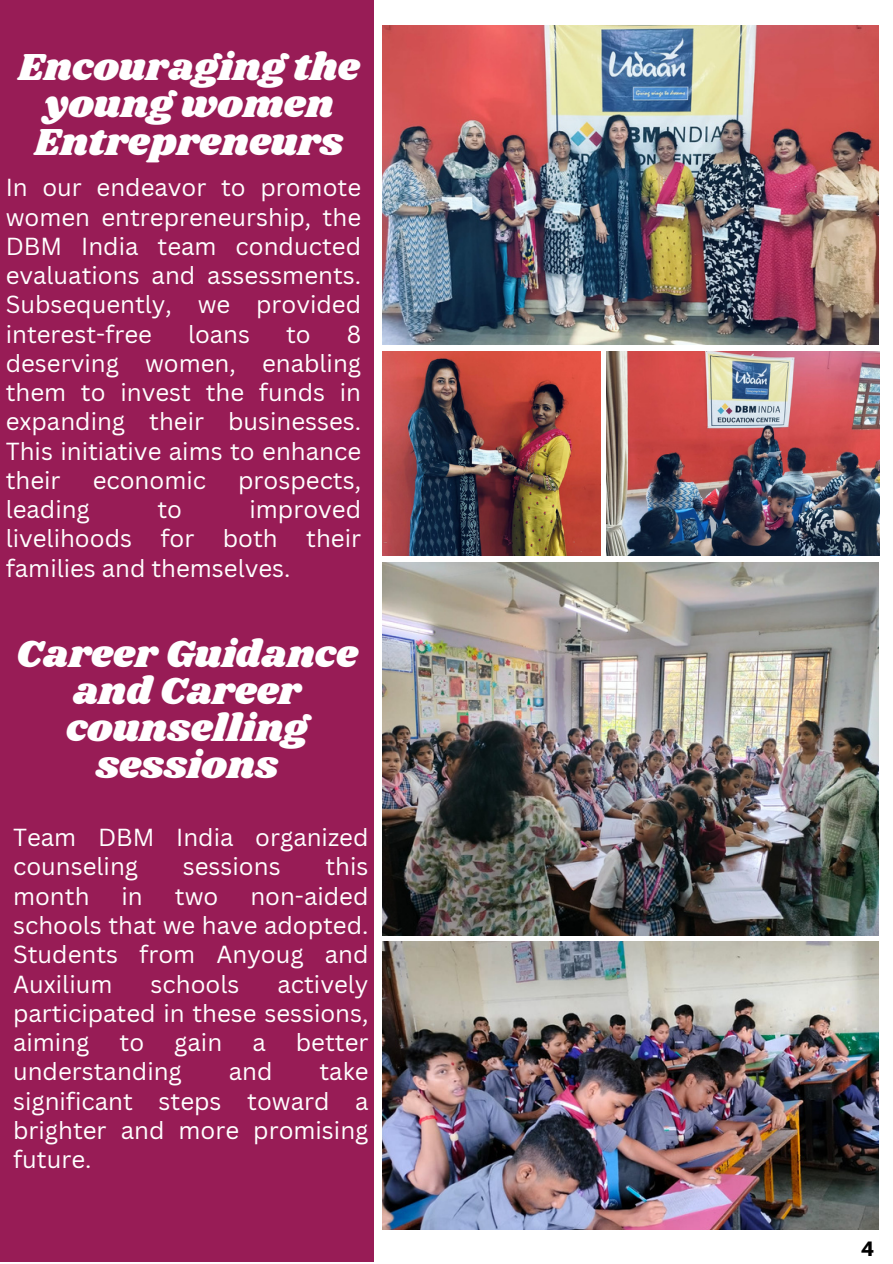
<style>
.page{position:relative;width:893px;height:1264px;background:#fff}
.page>*{position:absolute;margin:0;border:0;box-sizing:border-box;transform-origin:0 0}
.t1{font:39px/37.2px "Shrikhand";color:#fff;text-align:center}
.t2{font:24px/29.2px "Canva Sans";color:#fff;text-align:justify}
.t3{font:800 21px "Aileron";color:#000}
</style>
<div class="page">
<div style="left:0;top:0;width:373px;height:1261px;background:#981c56"></div>
<img style="left:382px;top:25px;width:496px;height:320px">
<img style="left:382px;top:352px;width:218px;height:203px">
<img style="left:606px;top:352px;width:273px;height:203px">
<img style="left:382px;top:562px;width:496px;height:373px">
<img style="left:382px;top:942px;width:496px;height:286px">
<p class="t1" style="left:18px;top:50px;width:343px">Encouraging the young women<br>Entrepreneurs</p>
<p class="t2" style="left:6px;top:172px;width:357px">In our endeavor to promote women entrepreneurship, the DBM India team conducted evaluations and assessments.<br>Subsequently, we provided interest-free</p>
<p class="t2" style="left:188px;top:318px;width:64px">loans</p>
<p class="t2" style="left:286px;top:318px;width:26px">to</p>
<p class="t2" style="left:6px;top:318px;width:357px;text-indent:341px">8 deserving women, enabling them to invest the funds in expanding their businesses.<br>This initiative aims to enhance their</p>
<p class="t2" style="left:93px;top:465px;width:115px">economic</p>
<p class="t2" style="left:238px;top:465px;width:124px">prospects,</p>
<p class="t2" style="left:6px;top:494px;width:357px;text-indent:244px">improved livelihoods for both their families and themselves.</p>
<p class="t2" style="left:6px;top:494px;width:86px">leading</p>
<p class="t2" style="left:157px;top:494px;width:26px">to</p>
<p class="t1" style="left:16px;top:636px;width:343px">Career Guidance and Career counselling sessions</p>
<p class="t2" style="left:13px;top:822px;width:357px">Team DBM India organized counseling</p>
<p class="t2" style="left:183px;top:851px;width:99px">sessions</p>
<p class="t2" style="left:325px;top:851px;width:45px">this</p>
<p class="t2" style="left:13px;top:880px;width:357px;text-indent:237px">non-aided schools that we have adopted.<br>Students from Anyoug and Auxilium</p>
<p class="t2" style="left:13px;top:880px;width:78px">month</p>
<p class="t2" style="left:121px;top:880px;width:23px">in</p>
<p class="t2" style="left:175px;top:880px;width:45px">two</p>
<p class="t2" style="left:13px;top:968px;width:357px;text-indent:264px">actively participated in these sessions, aiming</p>
<p class="t2" style="left:150px;top:968px;width:90px">schools</p>
<p class="t2" style="left:119px;top:1027px;width:26px">to</p>
<p class="t2" style="left:174px;top:1027px;width:49px">gain</p>
<p class="t2" style="left:252px;top:1027px;width:15px">a</p>
<p class="t2" style="left:296px;top:1027px;width:74px">better</p>
<p class="t2" style="left:13px;top:1056px;width:170px">understanding</p>
<p class="t2" style="left:229px;top:1056px;width:45px">and</p>
<p class="t2" style="left:13px;top:1056px;width:357px;text-indent:306px">take significant steps toward a brighter and more promising future.</p>
<p class="t3" style="left:860px;top:1235px;width:15px">4</p>
</div>
